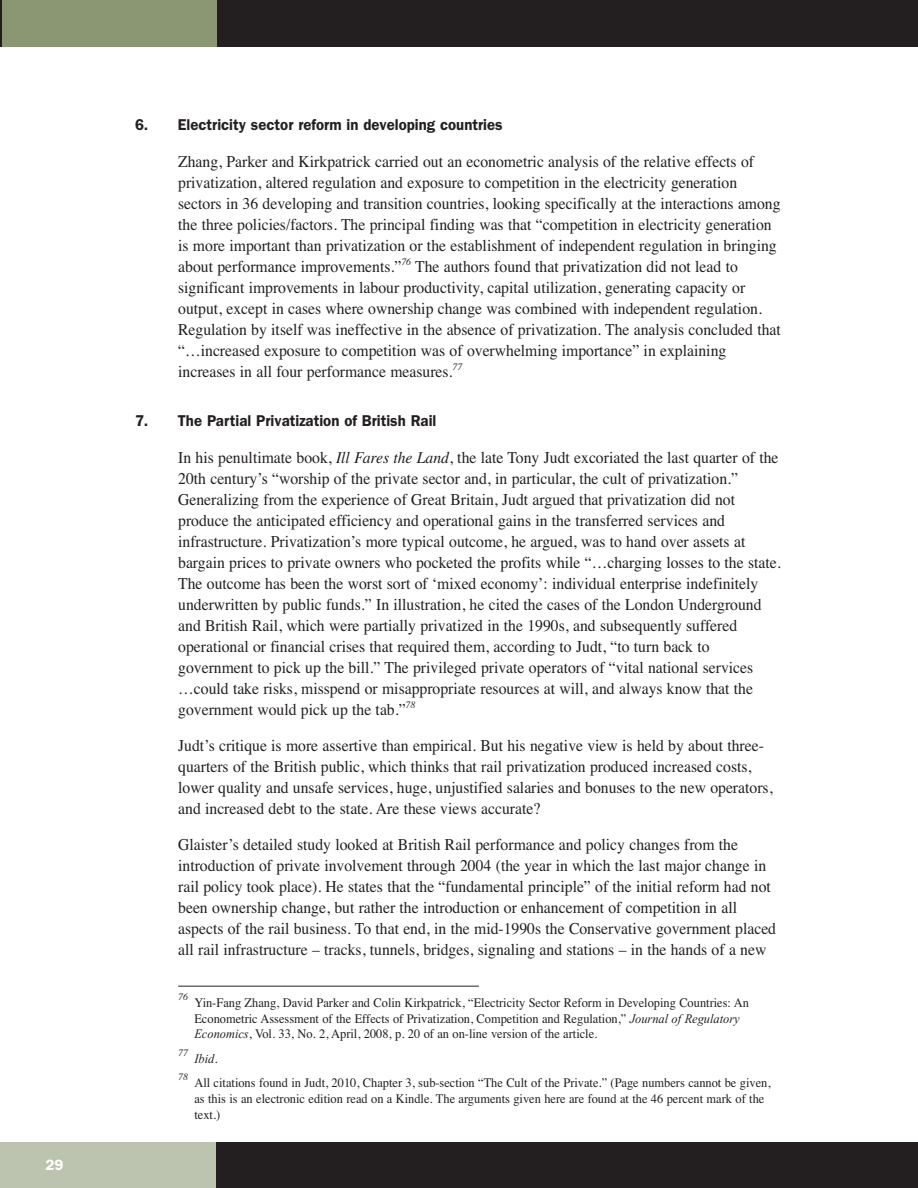
<style>
.page{position:relative;width:918px;height:1188px;background:#fff}
.page>*{position:absolute;margin:0;border:0;box-sizing:border-box;transform-origin:0 0}
.t1{font:16.5px/21px "Times";color:#231f20;scale:.95 1}
.t2{font:600 15.75px "Franklin Gothic";color:#231f20;scale:.95 1}
.t3{font:600 15px "Franklin Gothic";color:#fff}
.t4{font:13.05px/15.8px "Times";color:#231f20;scale:.95 1}
.t5{font:italic 13.05px "Times New Roman";color:#231f20;scale:.95 1}
.t6{font:italic 9.75px "Times";color:#231f20}
.s1{font-style:italic}
.s2{font-family:"Times New Roman";font-style:italic}
.s3{font-family:"Times";font-style:normal}
</style>
<div class="page">
<hr style="left:178px;top:986px;width:301px;height:1px;background:#231f20">
<div style="left:217px;top:0;width:701px;height:47px;background:#231f20"></div>
<div style="left:0;top:0;width:217px;height:47px;background:#8a9772"></div>
<hr style="left:0;top:0;width:2px;height:47px;background:#231f20">
<div style="left:209px;top:1143px;width:709px;height:45px;background:#231f20"></div>
<div style="left:0;top:1143px;width:216px;height:45px;background:#bcc3ae"></div>
<p class="t3" style="left:45px;top:1160px;width:19px">29</p>
<p class="t2" style="left:135px;top:119px;width:388px">6. Electricity sector reform in developing countries</p>
<p class="t1" style="left:178px;top:152px;width:636px">Zhang, Parker and Kirkpatrick carried out an econometric analysis of the relative effects of privatization, altered regulation and exposure to competition in the electricity generation sectors in 36 developing and transition countries, looking specifically at the interactions among the three policies/factors. The principal finding was that “competition in electricity generation is more important than privatization or the establishment of independent regulation in bringing about performance improvements.”<sup>76</sup> The authors found that privatization did not lead to significant improvements in labour productivity, capital utilization, generating capacity or output, except in cases where ownership change was combined with independent regulation.<br>Regulation by itself was ineffective in the absence of privatization. The analysis concluded that “…increased exposure to competition was of overwhelming importance” in explaining increases in all four performance measures.<sup>77</sup></p>
<p class="t2" style="left:135px;top:415px;width:319px">7. The Partial Privatization of British Rail</p>
<p class="t1" style="left:178px;top:448px;width:636px">In his penultimate book, <span class="s1">Ill Fares the Land</span>, the late Tony Judt excoriated the last quarter of the 20th century’s “worship of the private sector and, in particular, the cult of privatization.” Generalizing from the experience of Great Britain, Judt argued that privatization did not produce the anticipated efficiency and operational gains in the transferred services and infrastructure. Privatization’s more typical outcome, he argued, was to hand over assets at bargain prices to private owners who pocketed the profits while “…charging losses to the state.<br>The outcome has been the worst sort of ‘mixed economy’: individual enterprise indefinitely underwritten by public funds.” In illustration, he cited the cases of the London Underground and British Rail, which were partially privatized in the 1990s, and subsequently suffered operational or financial crises that required them, according to Judt, “to turn back to government to pick up the bill.” The privileged private operators of “vital national services …could take risks, misspend or misappropriate resources at will, and always know that the government would pick up the tab.”<sup>78</sup></p>
<p class="t1" style="left:178px;top:736px;width:627px">Judt’s critique is more assertive than empirical. But his negative view is held by about three&shy;quarters of the British public, which thinks that rail privatization produced increased costs, lower quality and unsafe services, huge, unjustified salaries and bonuses to the new operators, and increased debt to the state. Are these views accurate?</p>
<p class="t1" style="left:178px;top:836px;width:631px">Glaister’s detailed study looked at British Rail performance and policy changes from the introduction of private involvement through 2004 (the year in which the last major change in rail policy took place). He states that the “fundamental principle” of the initial reform had not been ownership change, but rather the introduction or enhancement of competition in all aspects of the rail business. To that end, in the mid-1990s the Conservative government placed all rail infrastructure – tracks, tunnels, bridges, signaling and stations – in the hands of a new</p>
<p class="t6" style="left:178px;top:993px;width:11px">76</p>
<p class="t4" style="left:194px;top:996px;width:585px">Yin-Fang Zhang, David Parker and Colin Kirkpatrick, “Electricity Sector Reform in Developing Countries: An<br>Econometric Assessment of the Effects of Privatization, Competition and Regulation,” <span class="s2">Journal of Regulatory<br>Economics</span>, Vol. 33, No. 2, April, 2008, p. 20 of an on-line version of the article.</p>
<p class="t6" style="left:178px;top:1049px;width:11px">77</p>
<p class="t5" style="left:194px;top:1054px;width:26px">Ibid<span class="s3">.</span></p>
<p class="t6" style="left:178px;top:1073px;width:11px">78</p>
<p class="t4" style="left:194px;top:1076px;width:608px">All citations found in Judt, 2010, Chapter 3, sub-section “The Cult of the Private.” (Page numbers cannot be given, as this is an electronic edition read on a Kindle. The arguments given here are found at the 46 percent mark of the text.)</p>
</div>
